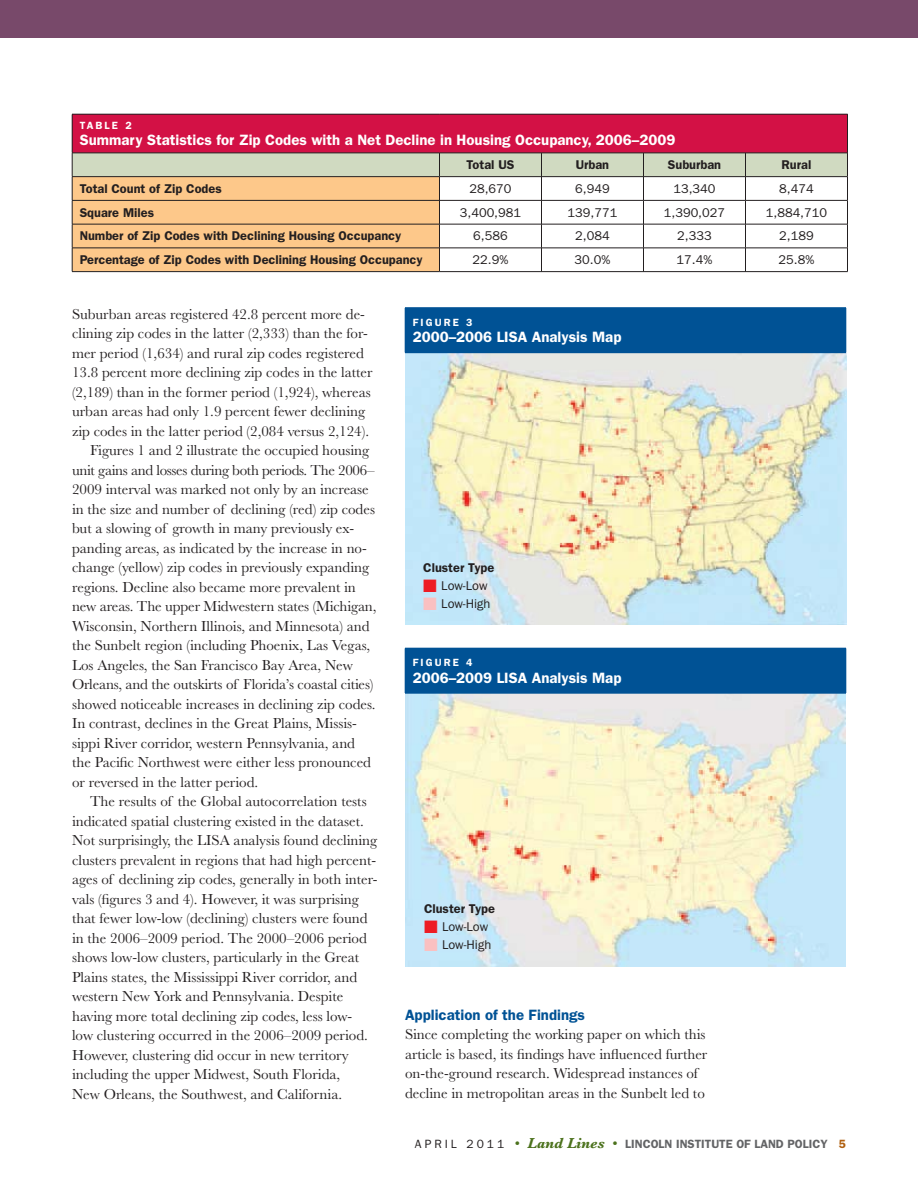
<style>
.page{position:relative;width:918px;height:1188px;background:#fff}
.page>*{position:absolute;margin:0;border:0;box-sizing:border-box;transform-origin:0 0}
.t1{font:15px/19.5px "Baskerville";color:#231f20}
.t2{font:600 15px "ITC Franklin Gothic Std";color:#fff}
.t3{font:15px "Baskerville";letter-spacing:-.02em;color:#231f20}
.t4{font:600 15px "ITC Franklin Gothic Std";color:#005295}
.t5{font:600 12.75px "ITC Franklin Gothic Std";color:#231f20}
.t6{font:12.75px/18px "ITC Franklin Gothic Std";color:#231f20}
.t7{font:600 12px "ITC Franklin Gothic Std";color:#636466}
.t8{font:600 10.5px "ITC Franklin Gothic Std";letter-spacing:.2em;color:#fff}
.s1{font-weight:400;color:#231f20}
.s2{font-family:"Baskerville";font-weight:400;font-size:15px;color:#4c721d}
.s3{font-family:"Baskerville";font-weight:700;font-style:italic;font-size:15px;color:#4c721d}
.s4{color:#b06010}
</style>
<div class="page">
<div style="left:0;top:0;width:918px;height:38px;background:#78496a"></div>
<img style="left:405px;top:694px;width:441px;height:273px">
<img style="left:405px;top:353px;width:441px;height:272px">
<div style="left:72px;top:114px;width:775px;height:39px;background:#d31145"></div>
<hr style="left:72px;top:114px;width:367px;height:1px;background:#231f20">
<hr style="left:72px;top:114px;width:1px;height:39px;background:#231f20">
<hr style="left:439px;top:114px;width:409px;height:1px;background:#231f20">
<hr style="left:847px;top:114px;width:1px;height:39px;background:#231f20">
<svg style="left:72px;top:153px;width:776px;height:119px"></svg>
<hr style="left:72px;top:271px;width:367px;height:1px;background:#231f20">
<div style="left:405px;top:308px;width:441px;height:45px;background:#005295"></div>
<hr style="left:405px;top:307px;width:441px;height:1px;background:#005295">
<hr style="left:846px;top:308px;width:1px;height:44px;background:#005295">
<div style="left:405px;top:648px;width:441px;height:45px;background:#005295"></div>
<hr style="left:846px;top:648px;width:1px;height:45px;background:#005295">
<hr style="left:405px;top:693px;width:441px;height:1px;background:#005295">
<svg style="left:424px;top:580px;width:12px;height:12px"></svg>
<svg style="left:424px;top:598px;width:12px;height:12px"></svg>
<svg style="left:425px;top:921px;width:12px;height:12px"></svg>
<svg style="left:425px;top:939px;width:12px;height:12px"></svg>
<p class="t8" style="left:80px;top:121px;width:54px">TABLE 2</p>
<p class="t2" style="left:80px;top:135px;width:597px">Summary Statistics for Zip Codes with a Net Decline in Housing Occupancy, 2006–2009</p>
<p class="t5" style="left:467px;top:160px;width:49px">Total US</p>
<p class="t5" style="left:576px;top:160px;width:35px">Urban</p>
<p class="t5" style="left:668px;top:160px;width:55px">Suburban</p>
<p class="t5" style="left:782px;top:160px;width:31px">Rural</p>
<p class="t5" style="left:80px;top:184px;width:144px">Total Count of Zip Codes</p>
<p class="t6" style="left:469px;top:181px;width:44px">28,670</p>
<p class="t6" style="left:575px;top:181px;width:36px">6,949</p>
<p class="t6" style="left:673px;top:181px;width:44px">13,340</p>
<p class="t6" style="left:779px;top:181px;width:36px">8,474</p>
<p class="t5" style="left:80px;top:208px;width:76px">Square Miles</p>
<p class="t6" style="left:460px;top:205px;width:63px">3,400,981</p>
<p class="t6" style="left:568px;top:205px;width:51px">139,771</p>
<p class="t6" style="left:664px;top:205px;width:63px">1,390,027</p>
<p class="t6" style="left:766px;top:205px;width:63px">1,884,710</p>
<p class="t5" style="left:80px;top:231px;width:323px">Number of Zip Codes with Declining Housing Occupancy</p>
<p class="t6" style="left:473px;top:228px;width:36px">6,586</p>
<p class="t6" style="left:575px;top:228px;width:36px">2,084</p>
<p class="t6" style="left:677px;top:228px;width:36px">2,333</p>
<p class="t6" style="left:779px;top:228px;width:36px">2,189</p>
<p class="t5" style="left:80px;top:255px;width:344px">Percentage of Zip Codes with Declining Housing Occupancy</p>
<p class="t6" style="left:473px;top:252px;width:37px">22.9%</p>
<p class="t6" style="left:575px;top:252px;width:37px">30.0%</p>
<p class="t6" style="left:677px;top:252px;width:37px">17.4%</p>
<p class="t6" style="left:779px;top:252px;width:37px">25.8%</p>
<p class="t1" style="left:72px;top:305px;width:295px">Suburban areas registered 42.8 percent more de-</p>
<p class="t1" style="left:72px;top:325px;width:297px">clining zip codes in the latter (2,333) than the for-</p>
<p class="t1" style="left:72px;top:344px;width:294px">mer period (1,634) and rural zip codes registered</p>
<p class="t1" style="left:72px;top:364px;width:302px">13.8 percent more declining zip codes in the latter</p>
<p class="t1" style="left:72px;top:383px;width:300px">(2,189) than in the former period (1,924), whereas</p>
<p class="t1" style="left:72px;top:403px;width:295px">urban areas had only 1.9 percent fewer declining</p>
<p class="t1" style="left:72px;top:422px;width:299px">zip codes in the latter period (2,084 versus 2,124).</p>
<p class="t1" style="left:90px;top:442px;width:281px">Figures 1 and 2 illustrate the occupied housing</p>
<p class="t3" style="left:72px;top:463px;width:304px">unit gains and losses during both periods. The 2006–</p>
<p class="t1" style="left:72px;top:481px;width:298px">2009 interval was marked not only by an increase</p>
<p class="t1" style="left:72px;top:500px;width:305px">in the size and number of declining (red) zip codes</p>
<p class="t1" style="left:72px;top:520px;width:284px">but a slowing of growth in many previously ex-</p>
<p class="t1" style="left:72px;top:539px;width:296px">panding areas, as indicated by the increase in no-</p>
<p class="t1" style="left:72px;top:559px;width:299px">change (yellow) zip codes in previously expanding</p>
<p class="t1" style="left:72px;top:578px;width:285px">regions. Decline also became more prevalent in</p>
<p class="t1" style="left:72px;top:598px;width:306px">new areas. The upper Midwestern states (Michigan,</p>
<p class="t1" style="left:72px;top:617px;width:299px">Wisconsin, Northern Illinois, and Minnesota) and</p>
<p class="t1" style="left:72px;top:637px;width:300px">the Sunbelt region (including Phoenix, Las Vegas,</p>
<p class="t1" style="left:72px;top:656px;width:282px">Los Angeles, the San Francisco Bay Area, New</p>
<p class="t1" style="left:72px;top:676px;width:303px">Orleans, and the outskirts of Florida’s coastal cities)</p>
<p class="t1" style="left:72px;top:695px;width:305px">showed noticeable increases in declining zip codes.</p>
<p class="t1" style="left:72px;top:715px;width:286px">In contrast, declines in the Great Plains, Missis-</p>
<p class="t1" style="left:72px;top:734px;width:285px">sippi River corridor, western Pennsylvania, and</p>
<p class="t1" style="left:72px;top:754px;width:301px">the Pacific Northwest were either less pronounced</p>
<p class="t1" style="left:72px;top:773px;width:188px">or reversed in the latter period.</p>
<p class="t1" style="left:90px;top:793px;width:278px">The results of the Global autocorrelation tests</p>
<p class="t1" style="left:72px;top:812px;width:293px">indicated spatial clustering existed in the dataset.</p>
<p class="t1" style="left:72px;top:832px;width:307px">Not surprisingly, the LISA analysis found declining</p>
<p class="t1" style="left:72px;top:851px;width:306px">clusters prevalent in regions that had high percent-</p>
<p class="t1" style="left:72px;top:871px;width:307px">ages of declining zip codes, generally in both inter-</p>
<p class="t1" style="left:72px;top:890px;width:288px">vals (figures 3 and 4). However, it was surprising</p>
<p class="t1" style="left:72px;top:910px;width:297px">that fewer low-low (declining) clusters were found</p>
<p class="t1" style="left:72px;top:929px;width:296px">in the 2006–2009 period. The 2000–2006 period</p>
<p class="t1" style="left:72px;top:949px;width:289px">shows low-low clusters, particularly in the Great</p>
<p class="t1" style="left:72px;top:968px;width:287px">Plains states, the Mississippi River corridor, and</p>
<p class="t1" style="left:72px;top:988px;width:273px">western New York and Pennsylvania. Despite</p>
<p class="t1" style="left:72px;top:1007px;width:282px">having more total declining zip codes, less low-</p>
<p class="t1" style="left:72px;top:1027px;width:297px">low clustering occurred in the 2006–2009 period.</p>
<p class="t1" style="left:72px;top:1046px;width:278px">However, clustering did occur in new territory</p>
<p class="t1" style="left:72px;top:1066px;width:270px">including the upper Midwest, South Florida,</p>
<p class="t1" style="left:72px;top:1085px;width:272px">New Orleans, the Southwest, and California.</p>
<p class="t8" style="left:413px;top:318px;width:61px">FIGURE 3</p>
<p class="t2" style="left:413px;top:331px;width:210px">2000–2006 LISA Analysis Map</p>
<p class="t5" style="left:423px;top:563px;width:73px">Cluster Type</p>
<p class="t6" style="left:441px;top:578px;width:51px">Low-Low<br>Low-High</p>
<p class="t8" style="left:413px;top:659px;width:61px">FIGURE 4</p>
<p class="t2" style="left:413px;top:672px;width:210px">2006–2009 LISA Analysis Map</p>
<p class="t5" style="left:424px;top:904px;width:73px">Cluster Type</p>
<p class="t6" style="left:442px;top:919px;width:51px">Low-Low<br>Low-High</p>
<p class="t4" style="left:405px;top:1009px;width:182px">Application of the Findings</p>
<p class="t1" style="left:405px;top:1026px;width:304px">Since completing the working paper on which this article is based, its findings have influenced further on-the-ground research. Widespread instances of decline in metropolitan areas in the Sunbelt led to</p>
<p class="t7" style="left:415px;top:1139px;width:433px"><span class="s1">A P R I L 2 0 1 1</span> <span class="s2">•</span> <span class="s3">Land Lines</span> <span class="s2">•</span> LINCOLN INSTITUTE OF LAND POLICY <span class="s4">5</span></p>
</div>
